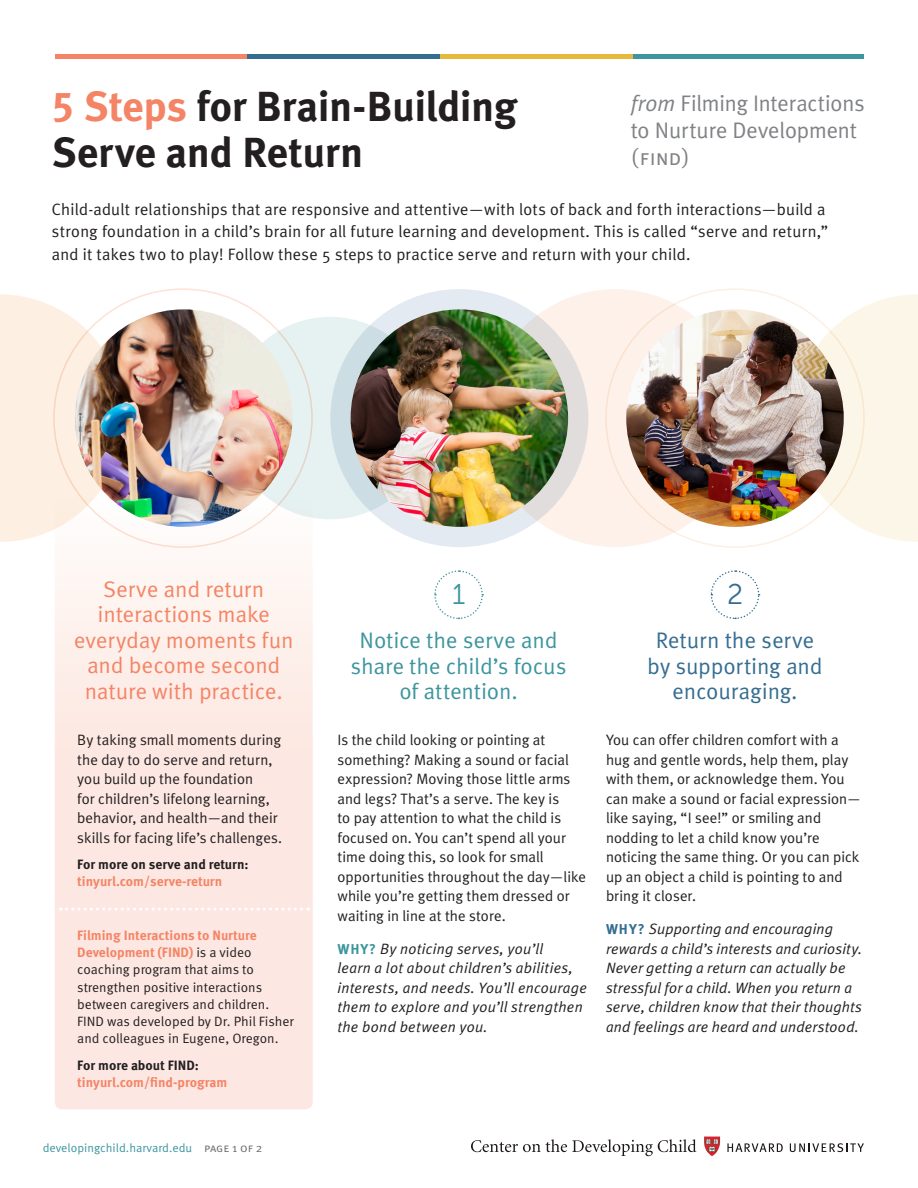
<style>
.page{position:relative;width:918px;height:1188px;background:#fff}
.page>*{position:absolute;margin:0;border:0;box-sizing:border-box;transform-origin:0 0}
.cover_hed{font:700 42px/46.5px "Meta OT";letter-spacing:-.015em;color:#231f20}
.Step_Text{font:28.5px "Museo Sans 300";color:#3d959e}
.Step_Text-2{font:28.5px "Museo Sans 300";color:#356d90}
.Step_Text-3{font:22.5px/25.5px "Meta OT Norm";letter-spacing:-.01em;color:#f48465;text-align:center}
.Step_Text-4{font:22.5px/25.5px "Meta OT Norm";letter-spacing:-.01em;color:#3d959e;text-align:center}
.Intro_Text{font:22.5px/27px "Meta Plus Normal";letter-spacing:-.005em;color:#808285}
.Step_Text-5{font:22.5px/25.5px "Meta OT Norm";letter-spacing:-.01em;color:#356d90;text-align:center}
.Intro_Text-2{font:16.5px/22.5px "Meta Plus Normal";letter-spacing:.015em;color:#231f20}
.Step_Text-6{font:15px/19.5px "Meta Plus Normal";letter-spacing:.005em;color:#231f20}
.Why_Text{font:italic 15px/19.5px "Meta Plus Normal";letter-spacing:.015em;color:#231f20}
.t1{font:13.5px/17.2px "Meta OT Norm";color:#231f20}
.t2{font:700 13.5px/17.2px "Meta OT";color:#231f20}
.t3{font:700 13.5px/17.2px "Meta OT";color:#f48465}
.sidebar1_text{font:12px "Meta OT Norm";color:#3d959e}
.s1{font-family:"Meta Plus Bold Caps";font-weight:400;color:#f48465}
.s2{color:#f48465}
.s3{font-style:italic}
.s4{font-style:inherit}
.s5{font-family:"Meta Plus Normal Caps"}
.s6{font-family:"Meta OT";font-weight:700;color:#f48465}
.s7{color:#231f20}
.s8{color:#6c6d70}
.s9{font-family:"Meta Plus Bold Caps";font-style:normal;font-size:14.25px;color:#3d959e}
.s10{font-family:"Meta OT";font-weight:700;font-style:normal;font-size:14.25px;color:#356d90}
</style>
<div class="page">
<hr style="left:55px;top:54px;width:193px;height:4px;background:#f48465">
<hr style="left:633px;top:54px;width:231px;height:4px;background:#3d959e">
<hr style="left:440px;top:54px;width:193px;height:4px;background:#e7b93b">
<hr style="left:248px;top:54px;width:192px;height:4px;background:#356d90">
<svg style="left:55px;top:284px;width:258px;height:825px"></svg>
<div style="left:486px;top:289px;width:258px;height:258px;background:#fdf1ea;border-radius:50%"></div>
<svg style="left:794px;top:294px;width:124px;height:248px"></svg>
<svg style="left:330px;top:289px;width:258px;height:258px;background:#e2e4e8"></svg>
<svg style="left:229px;top:317px;width:202px;height:202px;background:#dfebed"></svg>
<svg style="left:0;top:294px;width:124px;height:248px"></svg>
<svg style="left:704px;top:1137px;width:16px;height:19px"></svg>
<svg style="left:471px;top:1139px;width:225px;height:17px"></svg>
<svg style="left:727px;top:1143px;width:56px;height:9px"></svg>
<svg style="left:790px;top:1143px;width:74px;height:9px"></svg>
<svg style="left:434px;top:570px;width:50px;height:50px"></svg>
<svg style="left:710px;top:570px;width:50px;height:50px"></svg>
<svg style="left:60px;top:908px;width:249px;height:3px"></svg>
<img style="left:351px;top:309px;width:217px;height:218px;border-radius:109px">
<img style="left:626px;top:309px;width:218px;height:218px;border-radius:109px">
<img style="left:75px;top:309px;width:217px;height:218px;border-radius:109px">
<p class="cover_hed" style="left:52px;top:83px;width:467px"><span class="s1">5</span> <span class="s2">Steps</span> for Brain-Building<br>Serve and Return</p>
<p class="Intro_Text" style="left:631px;top:89px;width:235px"><span class="s3">from</span> Filming Interactions to Nurture Development <span class="s4">(</span><span class="s5">find</span><span class="s4">)</span></p>
<p class="Intro_Text-2" style="left:52px;top:198px;width:778px">Child-adult relationships that are responsive and attentive—with lots of back and forth interactions—build a strong foundation in a child’s brain for all future learning and development. This is called “serve and return,” and it takes two to play! Follow these 5 steps to practice serve and return with your child.</p>
<p class="Step_Text-3" style="left:74px;top:576px;width:221px">Serve and return interactions make everyday moments fun and become second nature with practice.</p>
<p class="Step_Text-6" style="left:77px;top:730px;width:206px">By taking small moments during the day to do serve and return, you build up the foundation<br>for children’s lifelong learning, behavior, and health—and their skills for facing life’s challenges.</p>
<p class="t2" style="left:77px;top:856px;width:173px">For more on serve and return: <span class="s2">tinyurl.com/serve-return</span></p>
<p class="t1" style="left:77px;top:927px;width:218px"><span class="s6">Filming Interactions to Nurture Development (FIND)</span> is a video coaching program that aims to strengthen positive interactions between caregivers and children.<br>FIND was developed by Dr. Phil Fisher and colleagues in Eugene, Oregon.</p>
<p class="t3" style="left:77px;top:1057px;width:152px"><span class="s7">For more about FIND: </span>tinyurl.com/find-program</p>
<p class="sidebar1_text" style="left:43px;top:1141px;width:221px">developingchild.harvard.edu <span class="s8">page 1 of 2</span></p>
<p class="Step_Text" style="left:452px;top:579px;width:15px">1</p>
<p class="Step_Text-4" style="left:351px;top:628px;width:217px">Notice the serve and share the child’s focus of attention.</p>
<p class="Step_Text-6" style="left:338px;top:730px;width:250px">Is the child looking or pointing at something? Making a sound or facial expression? Moving those little arms and legs? That’s a serve. The key is<br>to pay attention to what the child is focused on. You can’t spend all your time doing this, so look for small opportunities throughout the day—like while you’re getting them dressed or waiting in line at the store.</p>
<p class="Why_Text" style="left:338px;top:939px;width:251px"><span class="s9">WHY?</span> By noticing serves, you’ll<br>learn a lot about children’s abilities, interests, and needs. You’ll encourage them to explore and you’ll strengthen the bond between you.</p>
<p class="Step_Text-2" style="left:727px;top:579px;width:18px">2</p>
<p class="Step_Text-5" style="left:647px;top:628px;width:177px">Return the serve by supporting and encouraging.</p>
<p class="Step_Text-6" style="left:606px;top:730px;width:257px">You can offer children comfort with a hug and gentle words, help them, play with them, or acknowledge them. You can make a sound or facial expression— like saying, “I see!” or smiling and nodding to let a child know you’re noticing the same thing. Or you can pick up an object a child is pointing to and bring it closer.</p>
<p class="Why_Text" style="left:606px;top:919px;width:258px"><span class="s10">WHY?</span> Supporting and encouraging rewards a child’s interests and curiosity.<br>Never getting a return can actually be stressful for a child. When you return a serve, children know that their thoughts and feelings are heard and understood.</p>
</div>
